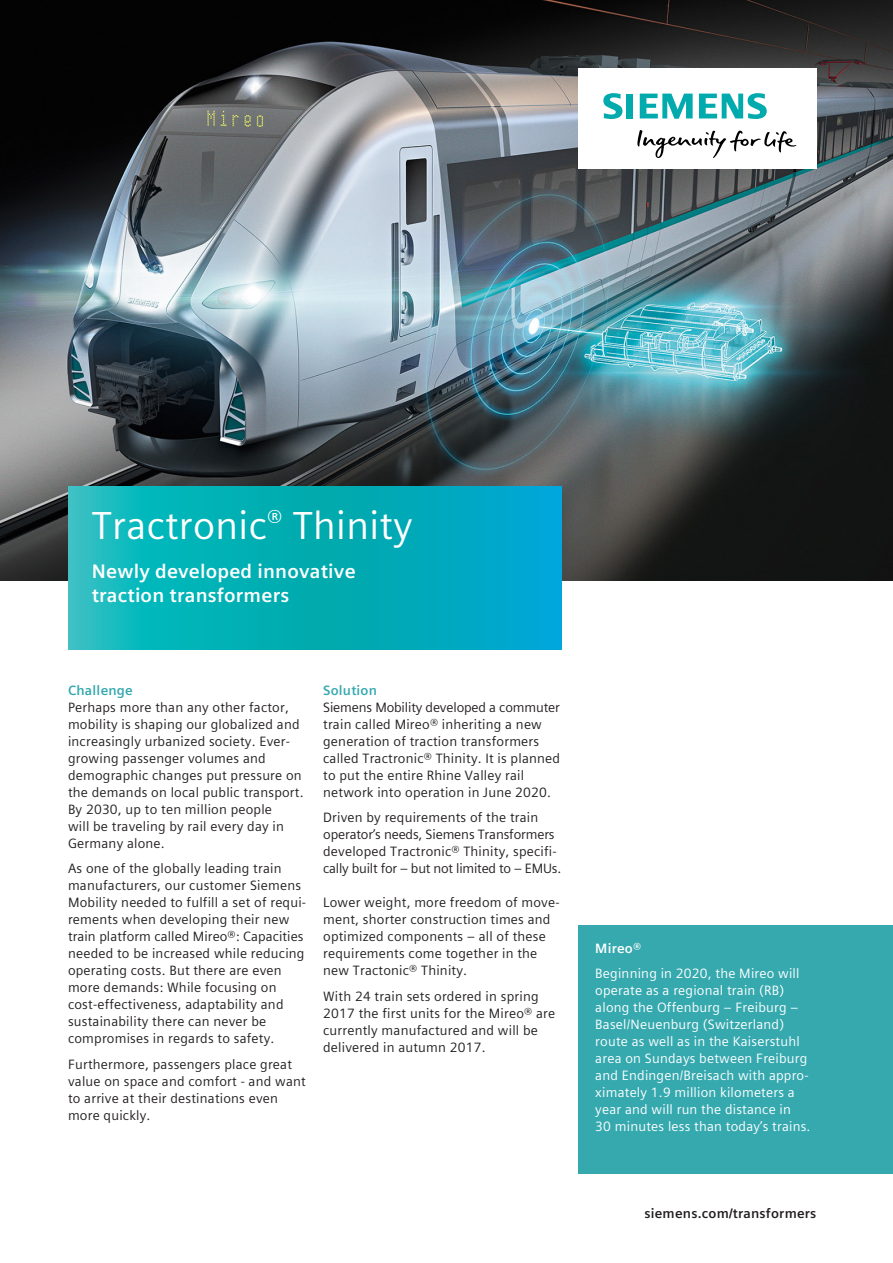
<style>
.page{position:relative;width:893px;height:1263px;background:#fff}
.page>*{position:absolute;margin:0;border:0;box-sizing:border-box;transform-origin:0 0}
._01__Headline__26pt{font:39px "Siemens Sans Global";letter-spacing:.01em;color:#fff}
._02__Subhead__13pt_1{font:700 19.5px/23.4px "Siemens Sans Global";letter-spacing:.01em;color:#fff}
._03__Body_text__9pt{font:13.5px/17px "Siemens Sans Global";letter-spacing:.015em;color:#231f20}
._03__Body_text_headl{font:13.5px/17px "Siemens Sans Global";letter-spacing:.015em;color:#fff}
._03__Body_text_headl-2{font:13.5px/17px "Siemens Sans Global";letter-spacing:.015em;color:#231f20}
._03__URL__9pt{font:700 13.5px "Siemens Sans Global";letter-spacing:.015em;color:#231f20}
._03__Body_text_headl-3{font:700 13.5px "Siemens Sans Global";letter-spacing:.015em;color:#36a9af}
._03__Body_text_headl-4{font:700 13.5px "Siemens Sans Global";letter-spacing:.015em;color:#fff}
.s1{font-weight:700;color:#36a9af}
</style>
<div class="page">
<img style="left:0;top:0;width:893px;height:580px">
<div style="left:578px;top:68px;width:238px;height:101px;background:#fff"></div>
<svg style="left:637px;top:130px;width:159px;height:28px"></svg>
<svg style="left:603px;top:93px;width:30px;height:26px"></svg>
<svg style="left:640px;top:94px;width:53px;height:25px"></svg>
<svg style="left:699px;top:93px;width:68px;height:26px"></svg>
<svg style="left:68px;top:487px;width:493px;height:162px"></svg>
<div style="left:578px;top:926px;width:315px;height:248px;background:#36a9af"></div>
<p class="_01__Headline__26pt" style="left:92px;top:496px;width:322px">Tractronic<sup>®</sup> Thinity</p>
<p class="_02__Subhead__13pt_1" style="left:92px;top:560px;width:265px">Newly developed innovative traction transformers</p>
<p class="_03__Body_text_headl-3" style="left:68px;top:679px;width:66px">Challenge</p>
<p class="_03__Body_text__9pt" style="left:68px;top:698px;width:237px">Perhaps more than any other factor, mobility is shaping our globalized and increasingly urbanized society. Ever&shy;growing passenger volumes and demographic changes put pressure on the demands on local public transport.<br>By 2030, up to ten million people<br>will be traveling by rail every day in Germany alone.</p>
<p class="_03__Body_text__9pt" style="left:68px;top:860px;width:240px">As one of the globally leading train manufacturers, our customer Siemens Mobility needed to fulfill a set of requi&shy;rements when developing their new train platform called Mireo®: Capacities needed to be increased while reducing operating costs. But there are even more demands: While focusing on cost-effectiveness, adaptability and sustainability there can never be compromises in regards to safety.</p>
<p class="_03__Body_text__9pt" style="left:68px;top:1056px;width:239px">Furthermore, passengers place great value on space and comfort - and want to arrive at their destinations even more quickly.</p>
<p class="_03__Body_text__9pt" style="left:323px;top:681px;width:238px"><span class="s1">Solution<br></span>Siemens Mobility developed a commuter train called Mireo® inheriting a new generation of traction transformers called Tractronic® Thinity. It is planned to put the entire Rhine Valley rail network into operation in June 2020.</p>
<p class="_03__Body_text__9pt" style="left:323px;top:809px;width:240px">Driven by requirements of the train operator’s needs, Siemens Transformers developed Tractronic® Thinity, specifi&shy;cally built for – but not limited to – EMUs.</p>
<p class="_03__Body_text_headl-2" style="left:323px;top:894px;width:238px">Lower weight, more freedom of move&shy;ment, shorter construction times and optimized components – all of these requirements come together in the new Tractonic® Thinity.</p>
<p class="_03__Body_text_headl-2" style="left:323px;top:988px;width:234px">With 24 train sets ordered in spring 2017 the first units for the Mireo® are currently manufactured and will be delivered in autumn 2017.</p>
<p class="_03__Body_text_headl-4" style="left:595px;top:937px;width:47px">Mireo®</p>
<p class="_03__Body_text_headl" style="left:595px;top:965px;width:217px">Beginning in 2020, the Mireo will operate as a regional train (RB) along the Offenburg – Freiburg – Basel/Neuenburg (Switzerland) route as well as in the Kaiserstuhl area on Sundays between Freiburg and Endingen/Breisach with appro&shy;ximately 1.9 million kilometers a year and will run the distance in<br>30 minutes less than today’s trains.</p>
<p class="_03__URL__9pt" style="left:644px;top:1202px;width:173px">siemens.com/transformers</p>
</div>
